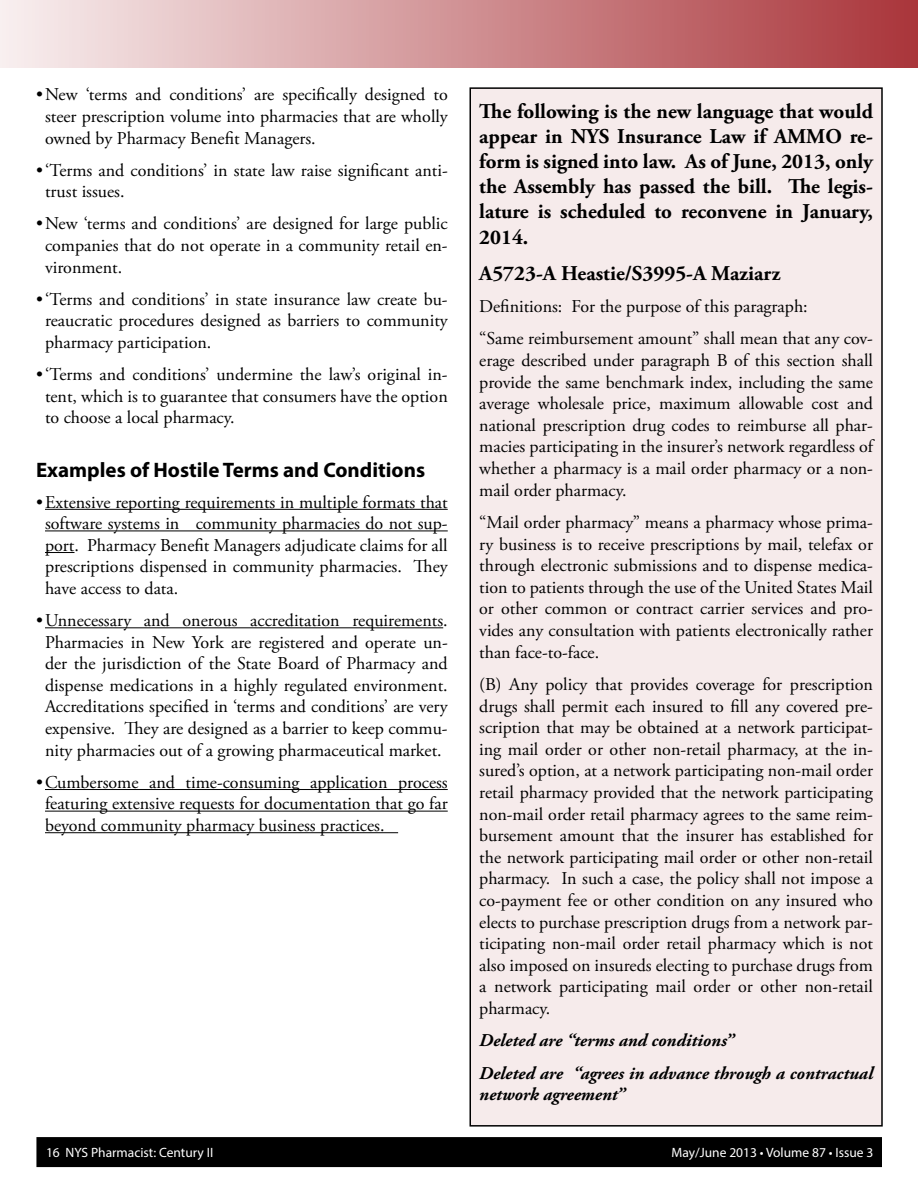
<style>
.page{position:relative;width:918px;height:1188px;background:#fff}
.page>*{position:absolute;margin:0;border:0;box-sizing:border-box;transform-origin:0 0}
.t1{font:700 21px/25.2px "Adobe Garamond Pro";color:#000;text-align:justify}
.t2{font:700 21px "Myriad Pro";color:#000}
.t3{font:18px/21.6px "Adobe Garamond Pro";color:#000;text-align:justify}
.t4{font:italic 700 18px/32.4px "Adobe Garamond Pro";color:#000}
.t5{font:13.5px "Myriad Pro";color:#fff}
</style>
<div class="page">
<div style="left:36px;top:1137px;width:846px;height:30px;background:#000"></div>
<div style="left:0;top:0;width:918px;height:68px;background:linear-gradient(to right,#f8eff0,#aa353a)"></div>
<hr style="left:45px;top:509px;width:403px;height:1px;background:#000">
<hr style="left:45px;top:530px;width:403px;height:1px;background:#000">
<hr style="left:45px;top:552px;width:30px;height:1px;background:#000">
<hr style="left:45px;top:627px;width:398px;height:1px;background:#000">
<hr style="left:45px;top:789px;width:403px;height:1px;background:#000">
<hr style="left:45px;top:811px;width:403px;height:1px;background:#000">
<hr style="left:45px;top:832px;width:353px;height:1px;background:#000">
<div style="left:470px;top:88px;width:412px;height:1038px;background:#f6ebeb"></div>
<div style="left:470px;top:87px;width:413px;height:1040px;border:2px solid #000"></div>
<p class="t3" style="left:45px;top:85px;width:404px;text-indent:-9px">•New ‘terms and conditions’ are specifically designed to steer prescription volume into pharmacies that are wholly owned by Pharmacy Benefit Managers.</p>
<p class="t3" style="left:45px;top:160px;width:404px;text-indent:-9px">•‘Terms and conditions’ in state law raise significant anti&shy;trust issues.</p>
<p class="t3" style="left:45px;top:214px;width:404px;text-indent:-9px">•New ‘terms and conditions’ are designed for large public companies that do not operate in a community retail en&shy;vironment.</p>
<p class="t3" style="left:45px;top:289px;width:404px;text-indent:-9px">•‘Terms and conditions’ in state insurance law create bu&shy;reaucratic procedures designed as barriers to community pharmacy participation.</p>
<p class="t3" style="left:45px;top:364px;width:404px;text-indent:-9px">•‘Terms and conditions’ undermine the law’s original in&shy;tent, which is to guarantee that consumers have the option to choose a local pharmacy.</p>
<p class="t2" style="left:36px;top:456px;width:391px">Examples of Hostile Terms and Conditions</p>
<p class="t3" style="left:45px;top:492px;width:404px;text-indent:-9px">•Extensive reporting requirements in multiple formats that software systems in community pharmacies do not sup&shy;port. Pharmacy Benefit Managers adjudicate claims for all prescriptions dispensed in community pharmacies. They have access to data.</p>
<p class="t3" style="left:36px;top:610px;width:413px;text-align:center">•Unnecessary and onerous accreditation requirements.<br>Pharmacies in New York are registered and operate un&shy;der the jurisdiction of the State Board of Pharmacy and dispense medications in a highly regulated environment.<br>Accreditations specified in ‘terms and conditions’ are very expensive. They are designed as a barrier to keep commu&shy;nity pharmacies out of a growing pharmaceutical market.</p>
<p class="t3" style="left:45px;top:772px;width:404px;text-indent:-9px">•Cumbersome and time-consuming application process featuring extensive requests for documentation that go far beyond community pharmacy business practices.</p>
<p class="t1" style="left:479px;top:99px;width:395px">The following is the new language that would appear in NYS Insurance Law if AMMO re&shy;form is signed into law. As of June, 2013, only the Assembly has passed the bill. The legis&shy;lature is scheduled to reconvene in January, 2014.</p>
<p class="t1" style="left:479px;top:261px;width:303px">A5723-A Heastie/S3995-A Maziarz</p>
<p class="t3" style="left:479px;top:291px;width:395px;line-height:32.4px">Definitions: For the purpose of this paragraph:<br>“Same reimbursement amount” shall mean that any cov-</p>
<p class="t3" style="left:479px;top:350px;width:395px">erage described under paragraph B of this section shall provide the same benchmark index, including the same average wholesale price, maximum allowable cost and national prescription drug codes to reimburse all phar&shy;macies participating in the insurer’s network regardless of whether a pharmacy is a mail order pharmacy or a non&shy;mail order pharmacy.</p>
<p class="t3" style="left:479px;top:512px;width:395px">“Mail order pharmacy” means a pharmacy whose prima&shy;ry business is to receive prescriptions by mail, telefax or through electronic submissions and to dispense medica&shy;tion to patients through the use of the United States Mail or other common or contract carrier services and pro&shy;vides any consultation with patients electronically rather than face-to-face.</p>
<p class="t3" style="left:479px;top:674px;width:395px">(B) Any policy that provides coverage for prescription drugs shall permit each insured to fill any covered pre&shy;scription that may be obtained at a network participat&shy;ing mail order or other non-retail pharmacy, at the in&shy;sured’s option, at a network participating non-mail order retail pharmacy provided that the network participating non-mail order retail pharmacy agrees to the same reim&shy;bursement amount that the insurer has established for the network participating mail order or other non-retail pharmacy. In such a case, the policy shall not impose a co-payment fee or other condition on any insured who elects to purchase prescription drugs from a network par&shy;ticipating non-mail order retail pharmacy which is not also imposed on insureds electing to purchase drugs from a network participating mail order or other non-retail pharmacy.</p>
<p class="t4" style="left:479px;top:1025px;width:395px">Deleted are “terms and conditions”<br>Deleted are “agrees in advance through a contractual</p>
<p class="t4" style="left:479px;top:1079px;width:148px">network agreement”</p>
<p class="t5" style="left:46px;top:1144px;width:169px">16 NYS Pharmacist: Century II</p>
<p class="t5" style="left:672px;top:1144px;width:203px">May/June 2013 • Volume 87 • Issue 3</p>
</div>
